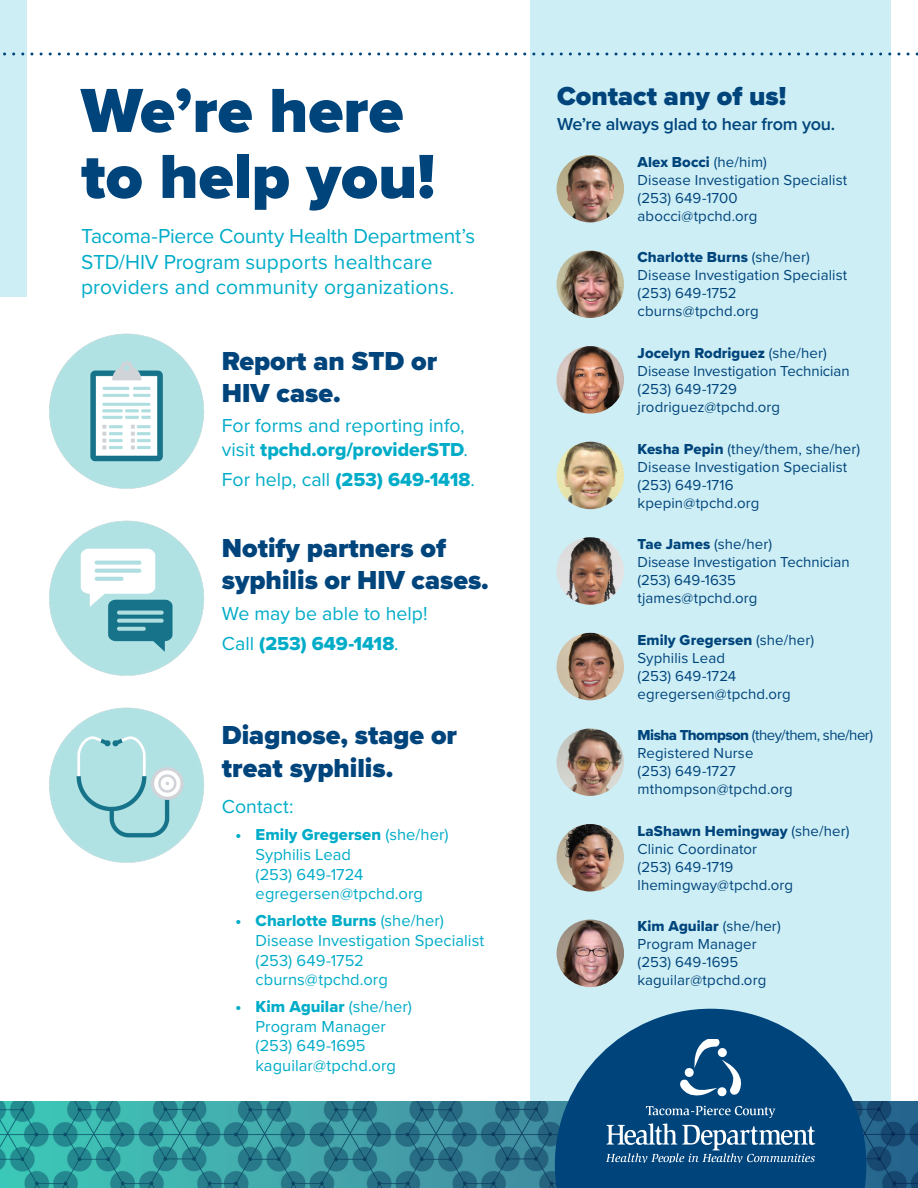
<style>
.page{position:relative;width:918px;height:1188px;background:#fff}
.page>*{position:absolute;margin:0;border:0;box-sizing:border-box;transform-origin:0 0}
.Flyer_Main_head{font:900 64.5px/66px "Proxima Nova";color:#00447c}
.Flyer_Main_head-2{font:900 27px/32.4px "Proxima Nova";color:#00447c}
.Flyer_Body_copy{font:21px/25.2px "Proxima Nova";color:#00acc8}
.Flyer_Body_copy-2{font:19.5px/23.4px "Proxima Nova";color:#00acc8}
.Flyer_Body_copy-3{font:19.5px "Proxima Nova Extrabld";letter-spacing:-.005em;color:#00acc8}
.Flyer_Body_copy-4{font:600 18px "Proxima Nova";letter-spacing:-.015em;color:#00447c}
.t1{font:16.5px/19.8px "Proxima Nova";letter-spacing:.005em;color:#00acc8}
.Flyer_Body_copy-5{font:15px "Proxima Nova";letter-spacing:.005em;color:#00447c}
.Flyer_Body_copy-6{font:15px "Proxima Nova Extrabld";letter-spacing:.005em;color:#00447c}
.Flyer_Body_copy-7{font:15px "Proxima Nova";letter-spacing:-.035em;color:#00447c}
.s1{font-family:"Proxima Nova Extrabld"}
.s2{font-family:"Proxima Nova"}
</style>
<div class="page">
<div style="left:530px;top:0;width:361px;height:1188px;background:#cdeef4"></div>
<div style="left:0;top:0;width:27px;height:297px;background:#cdeef4"></div>
<svg style="left:3px;top:52px;width:915px;height:4px"></svg>
<img style="left:40px;top:325px;width:173px;height:172px;border-radius:86px">
<img style="left:40px;top:512px;width:173px;height:172px;border-radius:86px">
<img style="left:40px;top:699px;width:173px;height:173px;border-radius:86px">
<img style="left:557px;top:155px;width:67px;height:67px;border-radius:34px">
<img style="left:557px;top:251px;width:67px;height:67px;border-radius:34px">
<img style="left:557px;top:346px;width:67px;height:68px;border-radius:34px">
<img style="left:557px;top:442px;width:67px;height:67px;border-radius:34px">
<img style="left:557px;top:537px;width:67px;height:68px;border-radius:34px">
<img style="left:557px;top:633px;width:67px;height:67px;border-radius:34px">
<img style="left:557px;top:728px;width:67px;height:68px;border-radius:34px">
<img style="left:557px;top:824px;width:67px;height:68px;border-radius:34px">
<img style="left:557px;top:920px;width:67px;height:67px;border-radius:34px">
<svg style="left:0;top:1102px;width:918px;height:86px;background:#308a96"></svg>
<svg style="left:555px;top:1009px;width:311px;height:179px;fill:#00447c"></svg>
<svg style="left:606px;top:1040px;width:209px;height:122px;background:#205b8c"></svg>
<p class="Flyer_Main_head" style="left:81px;top:77px;width:356px">We’re here to help you!</p>
<p class="Flyer_Body_copy" style="left:81px;top:223px;width:396px">Tacoma-Pierce County Health Department’s<br>STD/HIV Program supports healthcare providers and community organizations.</p>
<p class="Flyer_Main_head-2" style="left:222px;top:344px;width:217px">Report an STD or<br>HIV case.</p>
<p class="Flyer_Body_copy-2" style="left:222px;top:413px;width:247px">For forms and reporting info, visit <span class="s1">tpchd.org/providerSTD</span>.</p>
<p class="Flyer_Body_copy-2" style="left:222px;top:467px;width:254px">For help, call <span class="s1">(253) 649-1418</span>.</p>
<p class="Flyer_Main_head-2" style="left:222px;top:532px;width:268px">Notify partners of syphilis or HIV cases.</p>
<p class="Flyer_Body_copy-2" style="left:222px;top:601px;width:207px">We may be able to help!</p>
<p class="Flyer_Body_copy-3" style="left:222px;top:629px;width:178px"><span class="s2">Call</span> (253) 649-1418<span class="s2">.</span></p>
<p class="Flyer_Main_head-2" style="left:222px;top:719px;width:237px">Diagnose, stage or treat syphilis.</p>
<p class="Flyer_Body_copy-2" style="left:222px;top:794px;width:73px">Contact:</p>
<p class="t1" style="left:256px;top:824px;width:194px;text-indent:-20px"><span class="s1">• Emily Gregersen</span> (she/her)<br>Syphilis Lead<br>(253) 649-1724 egregersen@tpchd.org</p>
<p class="t1" style="left:256px;top:910px;width:230px;text-indent:-20px"><span class="s1">• Charlotte Burns</span> (she/her)<br>Disease Investigation Specialist (253) 649-1752 cburns@tpchd.org</p>
<p class="t1" style="left:256px;top:996px;width:158px;text-indent:-20px"><span class="s1">• Kim Aguilar</span> (she/her)<br>Program Manager (253) 649-1695 kaguilar@tpchd.org</p>
<p class="Flyer_Main_head-2" style="left:557px;top:80px;width:231px">Contact any of us!</p>
<p class="Flyer_Body_copy-4" style="left:557px;top:111px;width:280px">We’re always glad to hear from you.</p>
<p class="Flyer_Body_copy-6" style="left:638px;top:151px;width:131px">Alex Bocci <span class="s2">(he/him)</span></p>
<p class="Flyer_Body_copy-5" style="left:638px;top:169px;width:211px">Disease Investigation Specialist</p>
<p class="Flyer_Body_copy-5" style="left:638px;top:187px;width:102px">(253) 649-1700</p>
<p class="Flyer_Body_copy-5" style="left:638px;top:205px;width:121px">abocci@tpchd.org</p>
<p class="Flyer_Body_copy-6" style="left:638px;top:246px;width:174px">Charlotte Burns <span class="s2">(she/her)</span></p>
<p class="Flyer_Body_copy-5" style="left:638px;top:264px;width:211px">Disease Investigation Specialist</p>
<p class="Flyer_Body_copy-5" style="left:638px;top:282px;width:101px">(253) 649-1752</p>
<p class="Flyer_Body_copy-5" style="left:638px;top:300px;width:123px">cburns@tpchd.org</p>
<p class="Flyer_Body_copy-6" style="left:638px;top:342px;width:191px">Jocelyn Rodriguez <span class="s2">(she/her)</span></p>
<p class="Flyer_Body_copy-5" style="left:638px;top:360px;width:214px">Disease Investigation Technician</p>
<p class="Flyer_Body_copy-5" style="left:638px;top:378px;width:101px">(253) 649-1729</p>
<p class="Flyer_Body_copy-5" style="left:638px;top:396px;width:144px">jrodriguez@tpchd.org</p>
<p class="Flyer_Body_copy-5" style="left:638px;top:437px;width:224px"><span class="s1">Kesha Pepin</span> (they/them, she/her)</p>
<p class="Flyer_Body_copy-5" style="left:638px;top:455px;width:211px">Disease Investigation Specialist</p>
<p class="Flyer_Body_copy-5" style="left:638px;top:473px;width:98px">(253) 649-1716</p>
<p class="Flyer_Body_copy-5" style="left:638px;top:491px;width:123px">kpepin@tpchd.org</p>
<p class="Flyer_Body_copy-5" style="left:638px;top:533px;width:136px"><span class="s1">Tae James</span> (she/her)</p>
<p class="Flyer_Body_copy-5" style="left:638px;top:551px;width:214px">Disease Investigation Technician</p>
<p class="Flyer_Body_copy-5" style="left:638px;top:569px;width:100px">(253) 649-1635</p>
<p class="Flyer_Body_copy-5" style="left:638px;top:587px;width:121px">tjames@tpchd.org</p>
<p class="Flyer_Body_copy-6" style="left:638px;top:629px;width:178px">Emily Gregersen <span class="s2">(she/her)</span></p>
<p class="Flyer_Body_copy-5" style="left:638px;top:647px;width:89px">Syphilis Lead</p>
<p class="Flyer_Body_copy-5" style="left:638px;top:665px;width:100px">(253) 649-1724</p>
<p class="Flyer_Body_copy-5" style="left:638px;top:683px;width:155px">egregersen@tpchd.org</p>
<p class="Flyer_Body_copy-7" style="left:638px;top:724px;width:237px"><span class="s1">Misha Thompson</span> (they/them, she/her)</p>
<p class="Flyer_Body_copy-5" style="left:638px;top:742px;width:117px">Registered Nurse</p>
<p class="Flyer_Body_copy-5" style="left:638px;top:760px;width:100px">(253) 649-1727</p>
<p class="Flyer_Body_copy-5" style="left:638px;top:778px;width:157px">mthompson@tpchd.org</p>
<p class="Flyer_Body_copy-6" style="left:638px;top:820px;width:213px">LaShawn Hemingway <span class="s2">(she/her)</span></p>
<p class="Flyer_Body_copy-5" style="left:638px;top:838px;width:121px">Clinic Coordinator</p>
<p class="Flyer_Body_copy-5" style="left:638px;top:856px;width:97px">(253) 649-1719</p>
<p class="Flyer_Body_copy-5" style="left:638px;top:874px;width:157px">lhemingway@tpchd.org</p>
<p class="Flyer_Body_copy-6" style="left:638px;top:915px;width:145px">Kim Aguilar <span class="s2">(she/her)</span></p>
<p class="Flyer_Body_copy-5" style="left:638px;top:933px;width:121px">Program Manager</p>
<p class="Flyer_Body_copy-5" style="left:638px;top:951px;width:102px">(253) 649-1695</p>
<p class="Flyer_Body_copy-5" style="left:638px;top:969px;width:130px">kaguilar@tpchd.org</p>
</div>
